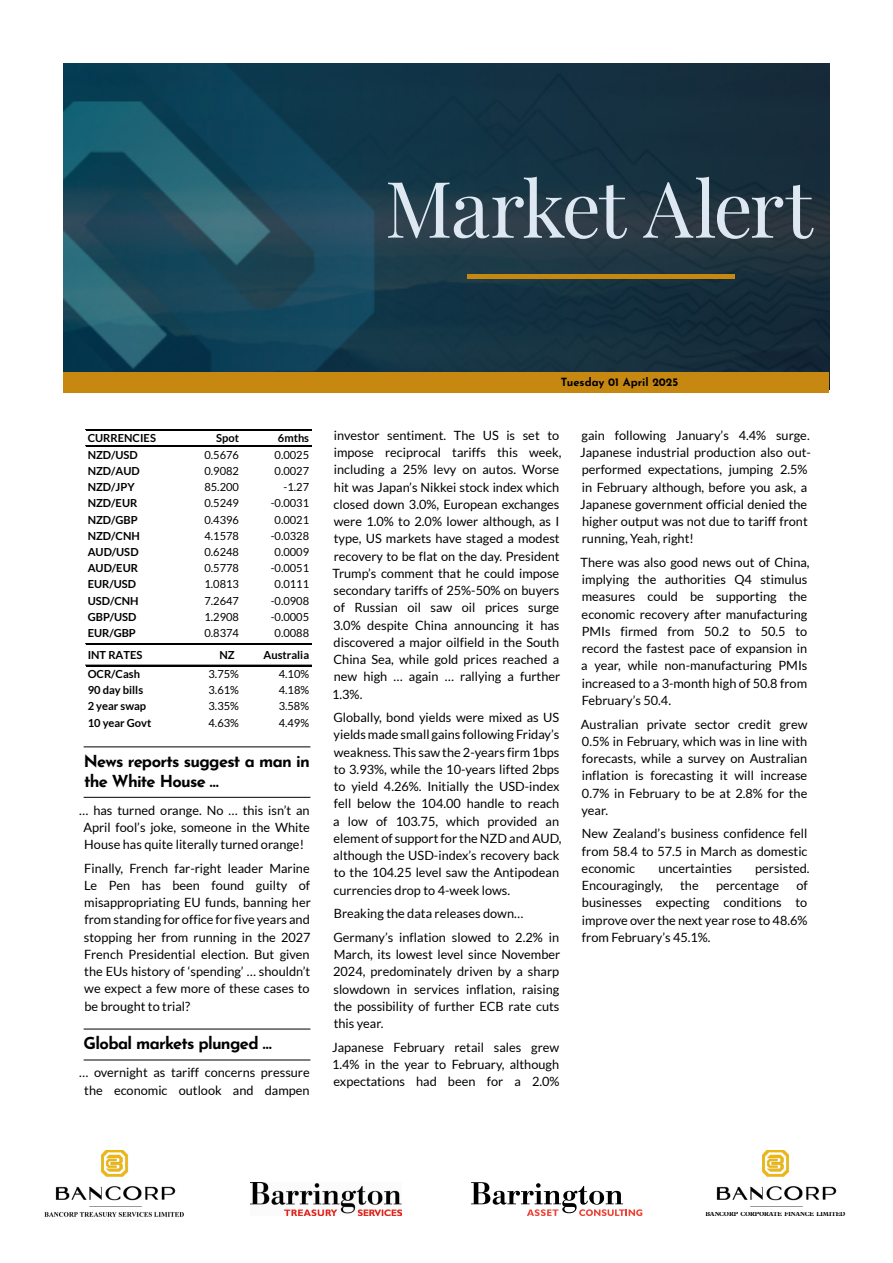
<style>
.page{position:relative;width:893px;height:1263px;background:#fff}
.page>*{position:absolute;margin:0;border:0;box-sizing:border-box;transform-origin:0 0}
.t1{font:78px "Playfair Display";letter-spacing:-.03em;color:#dee8f3}
.t2{font:700 16.5px/19.5px "Josefin Sans";letter-spacing:-.045em;color:#000}
.t3{font:12.75px/17.2px "Lato";color:#000;text-align:justify}
.t4{font:700 11.25px "Josefin Sans";color:#000}
.t5{font:11.1px "Lato";color:#000}
.t6{font:700 11.1px "Lato";color:#000}
.t7{font:700 6.45px "Plantin Std";letter-spacing:-.01em;color:#000;scale:.93 1}
</style>
<div class="page">
<hr style="left:84px;top:746px;width:226px;height:1px;background:#000">
<hr style="left:84px;top:797px;width:226px;height:1px;background:#000">
<hr style="left:84px;top:1029px;width:226px;height:1px;background:#000">
<hr style="left:84px;top:1060px;width:226px;height:1px;background:#000">
<hr style="left:86px;top:429px;width:225px;height:2px;background:#000">
<hr style="left:86px;top:445px;width:225px;height:1px;background:#000">
<hr style="left:86px;top:446px;width:225px;height:1px;background:#000">
<hr style="left:86px;top:643px;width:225px;height:1px;background:#000">
<hr style="left:86px;top:644px;width:225px;height:1px;background:#000">
<hr style="left:86px;top:665px;width:225px;height:1px;background:#000">
<img style="left:44px;top:1150px;width:140px;height:67px">
<img style="left:251px;top:1182px;width:151px;height:33px">
<img style="left:716px;top:1150px;width:121px;height:57px">
<img style="left:64px;top:64px;width:765px;height:308px">
<div style="left:64px;top:372px;width:765px;height:21px;background:#c78812"></div>
<hr style="left:467px;top:275px;width:268px;height:4px;background:#c78812">
<svg style="left:471px;top:1182px;width:171px;height:34px"></svg>
<h1 class="t1" style="left:385px;top:148px;width:429px">Market Alert</h1>
<p class="t6" style="left:88px;top:432px;width:70px">CURRENCIES</p>
<p class="t6" style="left:216px;top:432px;width:24px">Spot</p>
<p class="t6" style="left:278px;top:432px;width:33px">6mths</p>
<p class="t6" style="left:88px;top:448px;width:52px">NZD/USD</p>
<p class="t5" style="left:204px;top:448px;width:36px">0.5676</p>
<p class="t5" style="left:275px;top:448px;width:36px">0.0025</p>
<p class="t6" style="left:88px;top:464px;width:54px">NZD/AUD</p>
<p class="t5" style="left:204px;top:465px;width:36px">0.9082</p>
<p class="t5" style="left:275px;top:465px;width:36px">0.0027</p>
<p class="t6" style="left:88px;top:481px;width:48px">NZD/JPY</p>
<p class="t5" style="left:204px;top:481px;width:36px">85.200</p>
<p class="t5" style="left:284px;top:481px;width:27px">-1.27</p>
<p class="t6" style="left:88px;top:497px;width:51px">NZD/EUR</p>
<p class="t5" style="left:204px;top:497px;width:36px">0.5249</p>
<p class="t5" style="left:271px;top:497px;width:40px">-0.0031</p>
<p class="t6" style="left:88px;top:513px;width:52px">NZD/GBP</p>
<p class="t5" style="left:204px;top:513px;width:36px">0.4396</p>
<p class="t5" style="left:275px;top:513px;width:36px">0.0021</p>
<p class="t6" style="left:88px;top:529px;width:54px">NZD/CNH</p>
<p class="t5" style="left:204px;top:529px;width:36px">4.1578</p>
<p class="t5" style="left:271px;top:529px;width:40px">-0.0328</p>
<p class="t6" style="left:88px;top:545px;width:52px">AUD/USD</p>
<p class="t5" style="left:204px;top:546px;width:36px">0.6248</p>
<p class="t5" style="left:275px;top:546px;width:36px">0.0009</p>
<p class="t6" style="left:88px;top:562px;width:52px">AUD/EUR</p>
<p class="t5" style="left:204px;top:562px;width:36px">0.5778</p>
<p class="t5" style="left:271px;top:562px;width:40px">-0.0051</p>
<p class="t6" style="left:88px;top:578px;width:50px">EUR/USD</p>
<p class="t5" style="left:204px;top:578px;width:36px">1.0813</p>
<p class="t5" style="left:275px;top:578px;width:36px">0.0111</p>
<p class="t6" style="left:88px;top:594px;width:52px">USD/CNH</p>
<p class="t5" style="left:204px;top:594px;width:36px">7.2647</p>
<p class="t5" style="left:271px;top:594px;width:40px">-0.0908</p>
<p class="t6" style="left:88px;top:610px;width:50px">GBP/USD</p>
<p class="t5" style="left:204px;top:611px;width:36px">1.2908</p>
<p class="t5" style="left:271px;top:611px;width:40px">-0.0005</p>
<p class="t6" style="left:88px;top:627px;width:50px">EUR/GBP</p>
<p class="t5" style="left:204px;top:627px;width:36px">0.8374</p>
<p class="t5" style="left:275px;top:627px;width:36px">0.0088</p>
<p class="t6" style="left:88px;top:649px;width:56px">INT RATES</p>
<p class="t6" style="left:219px;top:649px;width:17px">NZ</p>
<p class="t6" style="left:264px;top:649px;width:47px">Australia</p>
<p class="t6" style="left:88px;top:668px;width:54px">OCR/Cash</p>
<p class="t5" style="left:209px;top:668px;width:32px">3.75%</p>
<p class="t5" style="left:279px;top:668px;width:32px">4.10%</p>
<p class="t6" style="left:88px;top:684px;width:57px">90 day bills</p>
<p class="t5" style="left:209px;top:684px;width:32px">3.61%</p>
<p class="t5" style="left:279px;top:684px;width:32px">4.18%</p>
<p class="t6" style="left:88px;top:700px;width:60px">2 year swap</p>
<p class="t5" style="left:209px;top:700px;width:32px">3.35%</p>
<p class="t5" style="left:279px;top:700px;width:32px">3.58%</p>
<p class="t6" style="left:88px;top:716px;width:65px">10 year Govt</p>
<p class="t5" style="left:209px;top:716px;width:32px">4.63%</p>
<p class="t5" style="left:279px;top:716px;width:32px">4.49%</p>
<p class="t2" style="left:84px;top:749px;width:227px">News reports suggest a man in the White House …</p>
<p class="t3" style="left:79px;top:801px;width:232px;text-align:center">… has turned orange. No … this isn’t an<br>April fool’s joke, someone in the White<br>House has quite literally turned orange!</p>
<p class="t3" style="left:84px;top:859px;width:228px">Finally, French far-right leader Marine Le Pen has been found guilty of misappropriating EU funds, banning her from standing for office for five years and stopping her from running in the 2027<br>French Presidential election. But given the EUs history of ‘spending’ … shouldn’t we expect a few more of these cases to be brought to trial?</p>
<p class="t2" style="left:84px;top:1031px;width:190px">Global markets plunged …</p>
<p class="t3" style="left:79px;top:1064px;width:232px;text-align:center">… overnight as tariff concerns pressure the economic outlook and dampen</p>
<p class="t4" style="left:561px;top:372px;width:119px">Tuesday 01 April 2025</p>
<p class="t3" style="left:332px;top:426px;width:231px;text-align:left">investor sentiment. The US is set to impose reciprocal tariffs this week, including a 25% levy on autos. Worse hit was Japan’s Nikkei stock index which closed down 3.0%, European exchanges were 1.0% to 2.0% lower although, as I type, US markets have staged a modest recovery to be flat on the day. President Trump’s comment that he could impose secondary tariffs of 25%-50% on buyers of Russian oil saw oil prices surge 3.0% despite China announcing it has discovered a major oilfield in the South China Sea, while gold prices reached a new high … again … rallying a further 1.3%.</p>
<p class="t3" style="left:333px;top:709px;width:230px;text-align:left">Globally, bond yields were mixed as US yields made small gains following Friday’s weakness. This saw the 2-years firm 1bps to 3.93%, while the 10-years lifted 2bps to yield 4.26%. Initially the USD-index fell below the 104.00 handle to reach a low of 103.75, which provided an element of support for the NZD and AUD, although the USD-index’s recovery back to the 104.25 level saw the Antipodean currencies drop to 4-week lows.</p>
<p class="t3" style="left:333px;top:902px;width:227px;line-height:23.7px">Breaking the data releases down…<br>Germany’s inflation slowed to 2.2% in</p>
<p class="t3" style="left:333px;top:946px;width:229px">March, its lowest level since November 2024, predominately driven by a sharp slowdown in services inflation, raising the possibility of further ECB rate cuts this year.</p>
<p class="t3" style="left:332px;top:1038px;width:229px">Japanese February retail sales grew 1.4% in the year to February, although expectations had been for a 2.0%</p>
<p class="t3" style="left:580px;top:426px;width:232px;text-align:left">gain following January’s 4.4% surge.<br>Japanese industrial production also out&shy;performed expectations, jumping 2.5% in February although, before you ask, a Japanese government official denied the higher output was not due to tariff front running, Yeah, right!</p>
<p class="t3" style="left:581px;top:554px;width:231px;text-align:left">There was also good news out of China, implying the authorities Q4 stimulus measures could be supporting the economic recovery after manufacturing PMIs firmed from 50.2 to 50.5 to record the fastest pace of expansion in a year, while non-manufacturing PMIs increased to a 3-month high of 50.8 from February’s 50.4.</p>
<p class="t3" style="left:581px;top:715px;width:228px">Australian private sector credit grew 0.5% in February, which was in line with forecasts, while a survey on Australian inflation is forecasting it will increase 0.7% in February to be at 2.8% for the year.</p>
<p class="t3" style="left:582px;top:825px;width:227px">New Zealand’s business confidence fell from 58.4 to 57.5 in March as domestic economic</p>
<p class="t3" style="left:658px;top:860px;width:75px">uncertainties</p>
<p class="t3" style="left:755px;top:860px;width:56px">persisted.</p>
<p class="t3" style="left:582px;top:877px;width:83px">Encouragingly,</p>
<p class="t3" style="left:680px;top:877px;width:20px">the</p>
<p class="t3" style="left:716px;top:877px;width:64px">percentage</p>
<p class="t3" style="left:582px;top:877px;width:227px;text-indent:214px">of businesses expecting conditions to improve over the next year rose to 48.6% from February’s 45.1%.</p>
<p class="t7" style="left:705px;top:1210px;width:152px">BANCORP CORPORATE FINANCE LIMITED</p>
</div>
